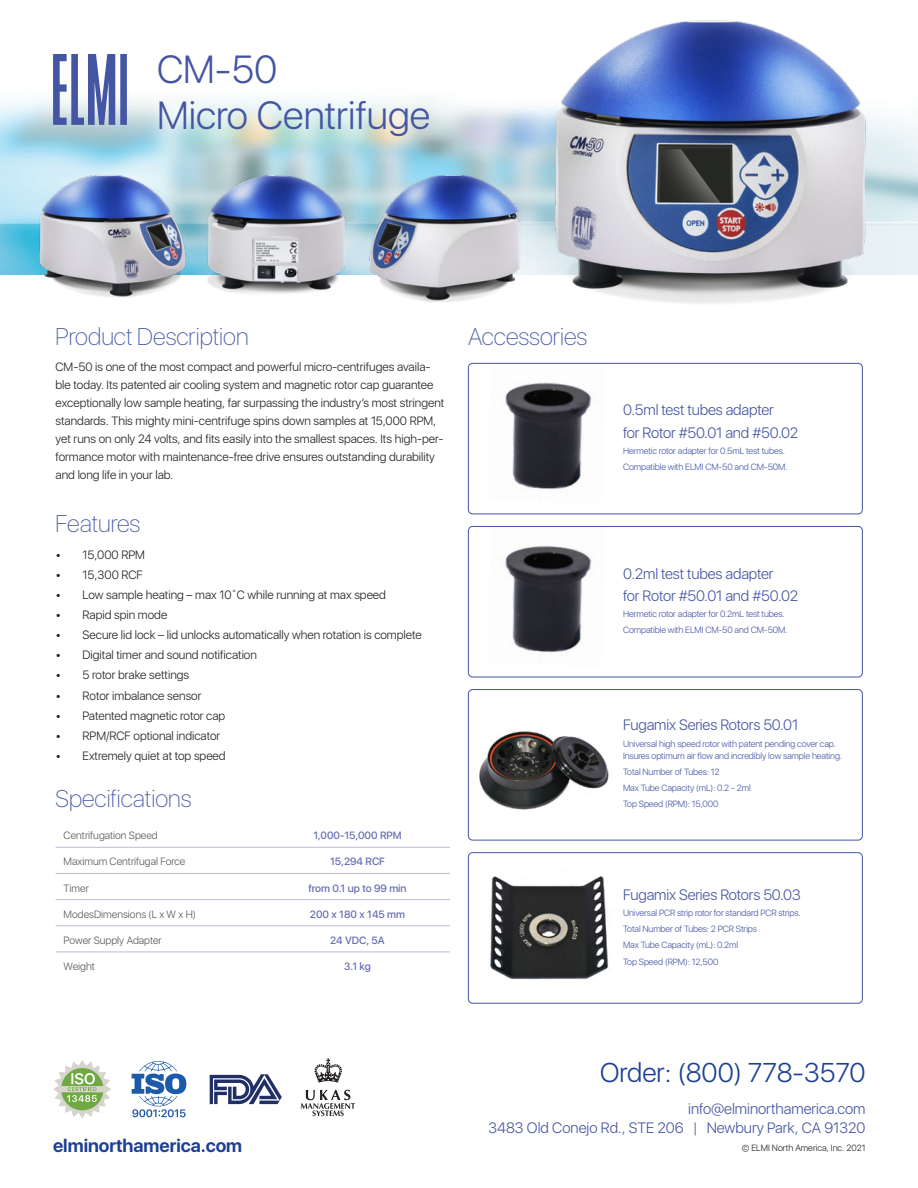
<style>
.page{position:relative;width:918px;height:1188px;background:#fff}
.page>*{position:absolute;margin:0;border:0;box-sizing:border-box;transform-origin:0 0}
.t1{font:300 39px/46.5px "SFUI Display";color:#4455a4}
.t2{font:300 27px "SFUI Display";color:#1b3f94}
.t3{font:100 24px "SFUI Display";color:#4455a4}
.t4{font:700 18px "SFUI Display";color:#1b3f94}
.t5{font:300 15px/22.2px "SFUI Display";letter-spacing:-.01em;color:#4455a4}
.t6{font:300 12px/18px "SFUI Display";color:#231f20}
.t7{font:300 10.5px "SFUI Display";color:#57585a}
.t8{font:500 10.5px "SFUI Display";color:#656cb2}
.t9{font:300 9px/16.2px "SFUI Display";letter-spacing:-.01em;color:#4455a4}
.t10{font:300 9px "SFUI Display";color:#231f20}
</style>
<div class="page">
<hr style="left:56px;top:847px;width:209px;height:1px;background:#babbdc">
<hr style="left:265px;top:847px;width:185px;height:1px;background:#babbdc">
<hr style="left:56px;top:873px;width:209px;height:1px;background:#babbdc">
<hr style="left:265px;top:873px;width:185px;height:1px;background:#babbdc">
<hr style="left:56px;top:899px;width:209px;height:1px;background:#babbdc">
<hr style="left:265px;top:899px;width:185px;height:1px;background:#babbdc">
<hr style="left:56px;top:925px;width:209px;height:1px;background:#babbdc">
<hr style="left:265px;top:925px;width:185px;height:1px;background:#babbdc">
<hr style="left:56px;top:952px;width:209px;height:1px;background:#babbdc">
<hr style="left:265px;top:952px;width:185px;height:1px;background:#babbdc">
<img style="left:505px;top:382px;width:87px;height:108px">
<div style="left:468px;top:363px;width:395px;height:151px;border:1px solid #4455a4;border-radius:4px"></div>
<img style="left:505px;top:545px;width:87px;height:108px">
<div style="left:468px;top:526px;width:395px;height:151px;border:1px solid #4455a4;border-radius:4px"></div>
<img style="left:0;top:99px;width:918px;height:176px">
<img style="left:515px;top:20px;width:379px;height:284px">
<svg style="left:53px;top:1060px;width:58px;height:58px"></svg>
<svg style="left:210px;top:1074px;width:72px;height:30px"></svg>
<svg style="left:132px;top:1061px;width:54px;height:56px"></svg>
<svg style="left:301px;top:1090px;width:54px;height:26px"></svg>
<svg style="left:315px;top:1058px;width:27px;height:25px"></svg>
<svg style="left:53px;top:54px;width:74px;height:71px"></svg>
<img style="left:468px;top:731px;width:141px;height:109px">
<div style="left:468px;top:689px;width:395px;height:151px;border:1px solid #4455a4;border-radius:4px"></div>
<img style="left:490px;top:876px;width:119px;height:104px">
<div style="left:468px;top:852px;width:395px;height:152px;border:1px solid #4455a4;border-radius:4px"></div>
<img style="left:30px;top:154px;width:165px;height:143px">
<img style="left:358px;top:150px;width:175px;height:154px">
<img style="left:198px;top:158px;width:158px;height:136px">
<h1 class="t1" style="left:157px;top:48px;width:275px">CM-50<br>Micro Centrifuge</h1>
<h3 class="t3" style="left:56px;top:320px;width:195px">Product Description</h3>
<p class="t6" style="left:56px;top:359px;width:390px">CM-50 is one of the most compact and powerful micro-centrifuges availa&shy;ble today. Its patented air cooling system and magnetic rotor cap guarantee exceptionally low sample heating, far surpassing the industry’s most stringent standards. This mighty mini-centrifuge spins down samples at 15,000 RPM, yet runs on only 24 volts, and fits easily into the smallest spaces. Its high-per&shy;formance motor with maintenance-free drive ensures outstanding durability and long life in your lab.</p>
<h3 class="t3" style="left:56px;top:508px;width:86px">Features</h3>
<p class="t6" style="left:56px;top:546px;width:91px">• 15,000 RPM</p>
<p class="t6" style="left:56px;top:566px;width:89px">• 15,300 RCF</p>
<p class="t6" style="left:56px;top:586px;width:332px">• Low sample heating – max 10 ̊C while running at max speed</p>
<p class="t6" style="left:56px;top:607px;width:113px">• Rapid spin mode</p>
<p class="t6" style="left:56px;top:627px;width:368px">• Secure lid lock – lid unlocks automatically when rotation is complete</p>
<p class="t6" style="left:56px;top:647px;width:203px">• Digital timer and sound notification</p>
<p class="t6" style="left:56px;top:667px;width:135px">• 5 rotor brake settings</p>
<p class="t6" style="left:56px;top:687px;width:147px">• Rotor imbalance sensor</p>
<p class="t6" style="left:56px;top:707px;width:171px">• Patented magnetic rotor cap</p>
<p class="t6" style="left:56px;top:727px;width:166px">• RPM/RCF optional indicator</p>
<p class="t6" style="left:56px;top:747px;width:172px">• Extremely quiet at top speed</p>
<h3 class="t3" style="left:56px;top:782px;width:138px">Specifications</h3>
<p class="t7" style="left:64px;top:828px;width:96px">Centrifugation Speed</p>
<p class="t8" style="left:313px;top:828px;width:90px">1,000-15,000 RPM</p>
<p class="t7" style="left:64px;top:855px;width:123px">Maximum Centrifugal Force</p>
<p class="t8" style="left:330px;top:854px;width:56px">15,294 RCF</p>
<p class="t7" style="left:64px;top:881px;width:27px">Timer</p>
<p class="t8" style="left:308px;top:881px;width:100px">from 0.1 up to 99 min</p>
<p class="t7" style="left:64px;top:907px;width:134px">ModesDimensions (L x W x H)</p>
<p class="t8" style="left:310px;top:907px;width:97px">200 x 180 x 145 mm</p>
<p class="t7" style="left:64px;top:933px;width:100px">Power Supply Adapter</p>
<p class="t8" style="left:330px;top:933px;width:56px">24 VDC, 5A</p>
<p class="t7" style="left:64px;top:959px;width:33px">Weight</p>
<p class="t8" style="left:344px;top:959px;width:28px">3.1 kg</p>
<h3 class="t3" style="left:468px;top:320px;width:121px">Accessories</h3>
<p class="t5" style="left:623px;top:400px;width:177px">0.5ml test tubes adapter<br>for Rotor #50.01 and #50.02</p>
<p class="t9" style="left:623px;top:443px;width:166px">Hermetic rotor adapter for 0.5mL test tubes.<br>Compatible with ELMI CM-50 and CM-50M.</p>
<p class="t5" style="left:623px;top:563px;width:177px">0.2ml test tubes adapter<br>for Rotor #50.01 and #50.02</p>
<p class="t9" style="left:623px;top:606px;width:166px">Hermetic rotor adapter for 0.2mL test tubes.<br>Compatible with ELMI CM-50 and CM-50M.</p>
<p class="t5" style="left:623px;top:715px;width:177px">Fugamix Series Rotors 50.01</p>
<p class="t9" style="left:623px;top:738px;width:221px;line-height:12px">Universal high speed rotor with patent pending cover cap.<br>Insures optimum air flow and incredibly low sample heating.</p>
<p class="t9" style="left:623px;top:764px;width:129px">Total Number of Tubes: 12<br>Max Tube Capacity (mL): 0.2 - 2ml<br>Top Speed (RPM): 15,000</p>
<p class="t5" style="left:623px;top:884px;width:179px">Fugamix Series Rotors 50.03</p>
<p class="t9" style="left:623px;top:905px;width:179px">Universal PCR strip rotor for standard PCR strips.<br>Total Number of Tubes: 2 PCR Strips<br>Max Tube Capacity (mL): 0.2ml<br>Top Speed (RPM): 12,500</p>
<h3 class="t4" style="left:53px;top:1133px;width:191px">elminorthamerica.com</h3>
<h2 class="t2" style="left:600px;top:1055px;width:267px">Order: (800) 778-3570</h2>
<p class="t5" style="left:489px;top:1100px;width:379px;line-height:19px;text-align:right">info@elminorthamerica.com<br>3483 Old Conejo Rd., STE 206 | Newbury Park, CA 91320</p>
<p class="t10" style="left:742px;top:1142px;width:125px">© ELMI North America, Inc. 2021</p>
</div>
